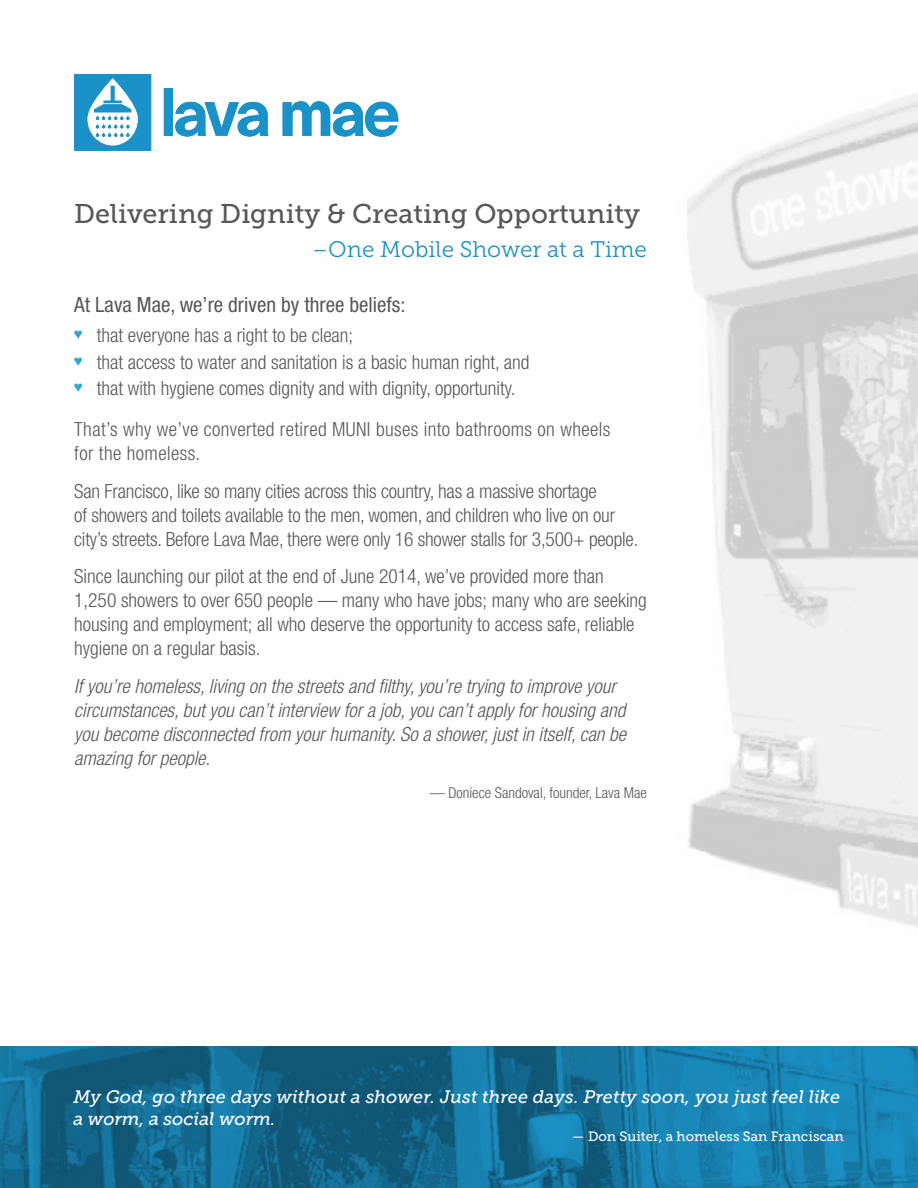
<style>
.page{position:relative;width:918px;height:1188px;background:#fff}
.page>*{position:absolute;margin:0;border:0;box-sizing:border-box;transform-origin:0 0}
.t1{font:27px "Museo Slab 500";color:#57585a}
.t2{font:22.5px "Museo Slab 300";color:#1c91c5}
.t3{font:condensed 21px "Helvetica Neue LT Std";color:#57585a}
.t4{font:300 condensed 19.5px/24px "Helvetica Neue LT Std";color:#57585a}
.t5{font:italic 300 condensed 19.5px/24px "Helvetica Neue LT Std";color:#57585a}
.t6{font:300 condensed 19.5px/24px "Helvetica Neue LT Std";letter-spacing:.02em;color:#57585a}
.t7{font:italic 18px/21.6px "Museo Slab 500";letter-spacing:.01em;color:#fff}
.t8{font:300 condensed 15px "Helvetica Neue LT Std";color:#57585a}
.t9{font:13.5px "Museo Slab 500";color:#fff}
</style>
<div class="page">
<svg style="left:0;top:1046px;width:918px;height:142px;background:#157098"></svg>
<img style="left:687px;top:93px;width:231px;height:834px">
<svg style="left:164px;top:89px;width:234px;height:48px"></svg>
<svg style="left:74px;top:74px;width:77px;height:77px"></svg>
<h1 class="t1" style="left:74px;top:198px;width:567px">Delivering Dignity &amp; Creating Opportunity</h1>
<p class="t2" style="left:312px;top:236px;width:336px">–One Mobile Shower at a Time</p>
<p class="t3" style="left:74px;top:292px;width:333px">At Lava Mae, we’re driven by three beliefs:</p>
<p class="t4" style="left:74px;top:322px;width:457px;line-height:26.7px"><sup>♥</sup> that everyone has a right to be clean;<br><sup>♥</sup> that access to water and sanitation is a basic human right, and <sup>♥</sup> that with hygiene comes dignity and with dignity, opportunity.</p>
<p class="t6" style="left:74px;top:417px;width:538px">That’s why we’ve converted retired MUNI buses into bathrooms on wheels for the homeless.</p>
<p class="t4" style="left:74px;top:479px;width:566px">San Francisco, like so many cities across this country, has a massive shortage<br>of showers and toilets available to the men, women, and children who live on our city’s streets. Before Lava Mae, there were only 16 shower stalls for 3,500+ people.</p>
<p class="t4" style="left:74px;top:564px;width:574px">Since launching our pilot at the end of June 2014, we’ve provided more than 1,250 showers to over 650 people — many who have jobs; many who are seeking housing and employment; all who deserve the opportunity to access safe, reliable hygiene on a regular basis.</p>
<p class="t5" style="left:74px;top:674px;width:554px">If you’re homeless, living on the streets and filthy, you’re trying to improve your circumstances, but you can’t interview for a job, you can’t apply for housing and you become disconnected from your humanity. So a shower, just in itself, can be amazing for people.</p>
<p class="t8" style="left:430px;top:785px;width:219px">— Doniece Sandoval, founder, Lava Mae</p>
<p class="t7" style="left:73px;top:1086px;width:768px">My God, go three days without a shower. Just three days. Pretty soon, you just feel like a worm, a social worm.</p>
<p class="t9" style="left:572px;top:1129px;width:273px">— Don Suiter, a homeless San Franciscan</p>
</div>
